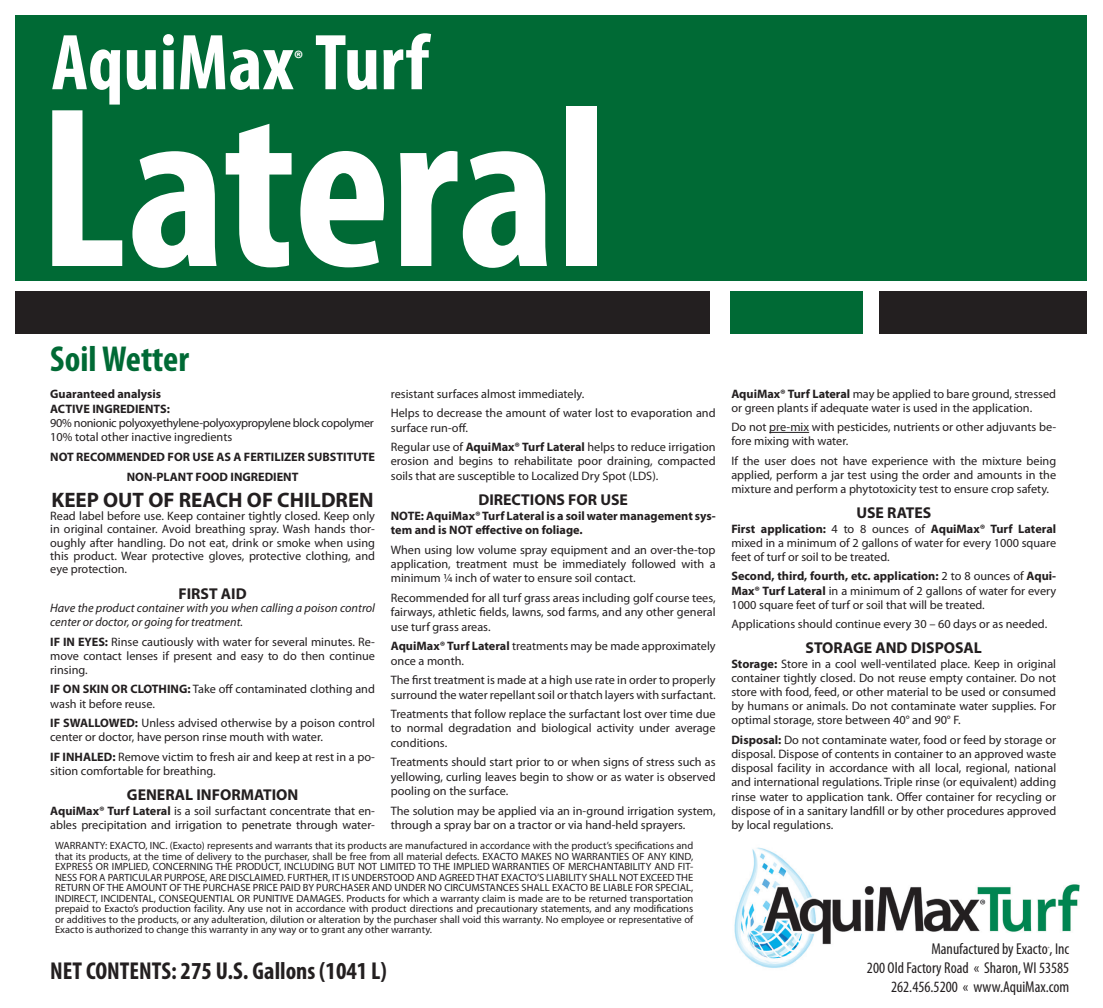
<style>
.page{position:relative;width:1103px;height:1008px;background:#fff}
.page>*{position:absolute;margin:0;border:0;box-sizing:border-box;transform-origin:0 0}
.t1{font:700 condensed 231px "Myriad Pro";color:#fff}
.t2{font:700 condensed 79.98px "Myriad Pro";color:#fff}
.t3{font:700 condensed 36.23px "Myriad Pro";color:#006a35}
.t4{font:700 condensed 24.5px "Myriad Pro";color:#231f20}
.t5{font:700 condensed 23.97px "Myriad Pro";color:#fff}
.t6{font:700 21px "Myriad Pro";color:#231f20}
.t7{font:condensed 15.75px/18.9px "Myriad Pro";color:#231f20;text-align:right}
.t8{font:700 15.75px "Myriad Pro";color:#231f20}
.t9{font:12.25px/14.3px "Myriad Pro";color:#231f20}
.t10{font:700 12.25px/15px "Myriad Pro";color:#231f20}
.t11{font:italic 12.25px/14.3px "Myriad Pro";color:#231f20}
.t12{font:12.25px/14.3px "Myriad Pro";letter-spacing:-.025em;color:#231f20}
.t13{font:10.5px/10.5px "Myriad Pro";color:#231f20;text-align:justify}
.t14{font:condensed 4.73px "Myriad Pro";color:#231f20}
.s1{font-weight:700}
</style>
<div class="page">
<div style="left:16px;top:16px;width:1071px;height:265px;background:#006a35"></div>
<div style="left:16px;top:291px;width:693px;height:43px;background:#231f20"></div>
<div style="left:730px;top:291px;width:132px;height:43px;background:#006a35"></div>
<div style="left:879px;top:291px;width:208px;height:43px;background:#231f20"></div>
<img style="left:734px;top:847px;width:346px;height:121px">
<hr style="left:769px;top:432px;width:40px;height:1px;background:#231f20">
<h2 class="t2" style="left:52px;top:13px;width:379px">AquiMax Turf</h2>
<h3 class="t5" style="left:294px;top:44px;width:10px">®</h3>
<h1 class="t1" style="left:39px;top:45px;width:570px">Lateral</h1>
<h3 class="t3" style="left:50px;top:336px;width:140px">Soil Wetter</h3>
<p class="t10" style="left:50px;top:386px;width:121px">Guaranteed analysis<br>ACTIVE INGREDIENTS:</p>
<p class="t12" style="left:50px;top:416px;width:325px">90% nonionic polyoxyethylene-polyoxypropylene block copolymer<br>10% total other inactive ingredients</p>
<p class="t10" style="left:50px;top:447px;width:326px;line-height:20.1px;text-align:center">NOT RECOMMENDED FOR USE AS A FERTILIZER SUBSTITUTE<br>NON-PLANT FOOD INGREDIENT</p>
<h3 class="t6" style="left:51px;top:486px;width:324px">KEEP OUT OF REACH OF CHILDREN</h3>
<p class="t9" style="left:50px;top:509px;width:326px;line-height:13.3px;text-align:justify">Read label before use. Keep container tightly closed. Keep only in original container. Avoid breathing spray. Wash hands thor&shy;oughly after handling. Do not eat, drink or smoke when using this product. Wear protective gloves, protective clothing, and eye protection.</p>
<p class="t8" style="left:178px;top:583px;width:70px">FIRST AID</p>
<p class="t11" style="left:50px;top:600px;width:326px">Have the product container with you when calling a poison control center or doctor, or going for treatment.</p>
<p class="t9" style="left:50px;top:634px;width:326px;text-align:justify"><span class="s1">IF IN EYES:</span> Rinse cautiously with water for several minutes. Re&shy;move contact lenses if present and easy to do then continue rinsing.</p>
<p class="t9" style="left:50px;top:682px;width:326px"><span class="s1">IF ON SKIN OR CLOTHING:</span> Take off contaminated clothing and wash it before reuse.</p>
<p class="t9" style="left:50px;top:716px;width:326px"><span class="s1">IF SWALLOWED:</span> Unless advised otherwise by a poison control center or doctor, have person rinse mouth with water.</p>
<p class="t9" style="left:50px;top:749px;width:326px"><span class="s1">IF INHALED:</span> Remove victim to fresh air and keep at rest in a po&shy;sition comfortable for breathing.</p>
<p class="t8" style="left:127px;top:785px;width:173px">GENERAL INFORMATION</p>
<p class="t9" style="left:50px;top:803px;width:326px"><span class="s1">AquiMax® Turf Lateral</span> is a soil surfactant concentrate that en&shy;ables precipitation and irrigation to penetrate through water-</p>
<p class="t9" style="left:391px;top:384px;width:326px;line-height:19.4px">resistant surfaces almost immediately.<br>Helps to decrease the amount of water lost to evaporation and</p>
<p class="t9" style="left:391px;top:418px;width:326px;line-height:19.4px">surface run-off.<br>Regular use of <span class="s1">AquiMax® Turf Lateral</span> helps to reduce irrigation</p>
<p class="t9" style="left:391px;top:454px;width:326px">erosion and begins to rehabilitate poor draining, compacted soils that are susceptible to Localized Dry Spot (LDS).</p>
<p class="t8" style="left:478px;top:490px;width:151px">DIRECTIONS FOR USE</p>
<p class="t10" style="left:391px;top:508px;width:326px;line-height:14.3px">NOTE: AquiMax® Turf Lateral is a soil water management sys&shy;tem and is NOT effective on foliage.</p>
<p class="t9" style="left:391px;top:542px;width:326px;text-align:justify">When using low volume spray equipment and an over-the-top application, treatment must be immediately followed with a minimum ¼ inch of water to ensure soil contact.</p>
<p class="t9" style="left:391px;top:590px;width:326px;text-align:justify">Recommended for all turf grass areas including golf course tees, fairways, athletic fields, lawns, sod farms, and any other general use turf grass areas.</p>
<p class="t9" style="left:391px;top:639px;width:326px"><span class="s1">AquiMax® Turf Lateral</span> treatments may be made approximately once a month.</p>
<p class="t9" style="left:391px;top:673px;width:326px">The first treatment is made at a high use rate in order to properly surround the water repellant soil or thatch layers with surfactant.</p>
<p class="t9" style="left:391px;top:707px;width:326px;text-align:justify">Treatments that follow replace the surfactant lost over time due to normal degradation and biological activity under average conditions.</p>
<p class="t9" style="left:391px;top:755px;width:326px;text-align:justify">Treatments should start prior to or when signs of stress such as yellowing, curling leaves begin to show or as water is observed pooling on the surface.</p>
<p class="t9" style="left:391px;top:803px;width:326px">The solution may be applied via an in-ground irrigation system, through a spray bar on a tractor or via hand-held sprayers.</p>
<p class="t13" style="left:55px;top:840px;width:639px">WARRANTY: EXACTO, INC. (Exacto) represents and warrants that its products are manufactured in accordance with the product’s specifications and that its products, at the time of delivery to the purchaser, shall be free from all material defects. EXACTO MAKES NO WARRANTIES OF ANY KIND, EXPRESS OR IMPLIED, CONCERNING THE PRODUCT, INCLUDING BUT NOT LIMITED TO THE IMPLIED WARRANTIES OF MERCHANTABILITY AND FIT-NESS FOR A PARTICULAR PURPOSE, ARE DISCLAIMED. FURTHER, IT IS UNDERSTOOD AND AGREED THAT EXACTO’S LIABILITY SHALL NOT EXCEED THE RETURN OF THE AMOUNT OF THE PURCHASE PRICE PAID BY PURCHASER AND UNDER NO CIRCUMSTANCES SHALL EXACTO BE LIABLE FOR SPECIAL, INDIRECT, INCIDENTAL, CONSEQUENTIAL OR PUNITIVE DAMAGES. Products for which a warranty claim is made are to be returned transportation prepaid to Exacto’s production facility. Any use not in accordance with product directions and precautionary statements, and any modifications or additives to the products, or any adulteration, dilution or alteration by the purchaser shall void this warranty. No employee or representative of Exacto is authorized to change this warranty in any way or to grant any other warranty.</p>
<h3 class="t4" style="left:50px;top:956px;width:338px">NET CONTENTS: 275 U.S. Gallons (1041 L)</h3>
<p class="t9" style="left:731px;top:386px;width:326px"><span class="s1">AquiMax® Turf Lateral</span> may be applied to bare ground, stressed or green plants if adequate water is used in the application.</p>
<p class="t9" style="left:731px;top:420px;width:326px">Do not pre-mix with pesticides, nutrients or other adjuvants be&shy;fore mixing with water.</p>
<p class="t9" style="left:731px;top:453px;width:326px;text-align:justify">If the user does not have experience with the mixture being applied, perform a jar test using the order and amounts in the mixture and perform a phytotoxicity test to ensure crop safety.</p>
<p class="t8" style="left:856px;top:503px;width:76px">USE RATES</p>
<p class="t9" style="left:731px;top:521px;width:326px;text-align:justify"><span class="s1">First application:</span> 4 to 8 ounces of <span class="s1">AquiMax® Turf Lateral </span>mixed in a minimum of 2 gallons of water for every 1000 square feet of turf or soil to be treated.</p>
<p class="t9" style="left:731px;top:569px;width:326px;text-align:justify"><span class="s1">Second, third, fourth, etc. application:</span> 2 to 8 ounces of <span class="s1">Aqui-Max® Turf Lateral</span> in a minimum of 2 gallons of water for every 1000 square feet of turf or soil that will be treated.</p>
<p class="t9" style="left:731px;top:617px;width:317px">Applications should continue every 30 – 60 days or as needed.</p>
<p class="t8" style="left:805px;top:638px;width:178px">STORAGE AND DISPOSAL</p>
<p class="t9" style="left:731px;top:656px;width:326px;text-align:justify"><span class="s1">Storage:</span> Store in a cool well-ventilated place. Keep in original container tightly closed. Do not reuse empty container. Do not store with food, feed, or other material to be used or consumed by humans or animals. Do not contaminate water supplies. For optimal storage, store between 40° and 90° F.</p>
<p class="t9" style="left:731px;top:732px;width:326px;text-align:justify"><span class="s1">Disposal:</span> Do not contaminate water, food or feed by storage or disposal. Dispose of contents in container to an approved waste disposal facility in accordance with all local, regional, national and international regulations. Triple rinse (or equivalent) adding rinse water to application tank. Offer container for recycling or dispose of in a sanitary landfill or by other procedures approved by local regulations.</p>
<p class="t7" style="left:931px;top:939px;width:139px">Manufactured by Exacto, Inc</p>
<p class="t14" style="left:1047px;top:945px;width:3px">®</p>
<p class="t7" style="left:867px;top:958px;width:204px">200 Old Factory Road « Sharon, WI 53585<br>262.456.5200 « www.AquiMax.com</p>
</div>
